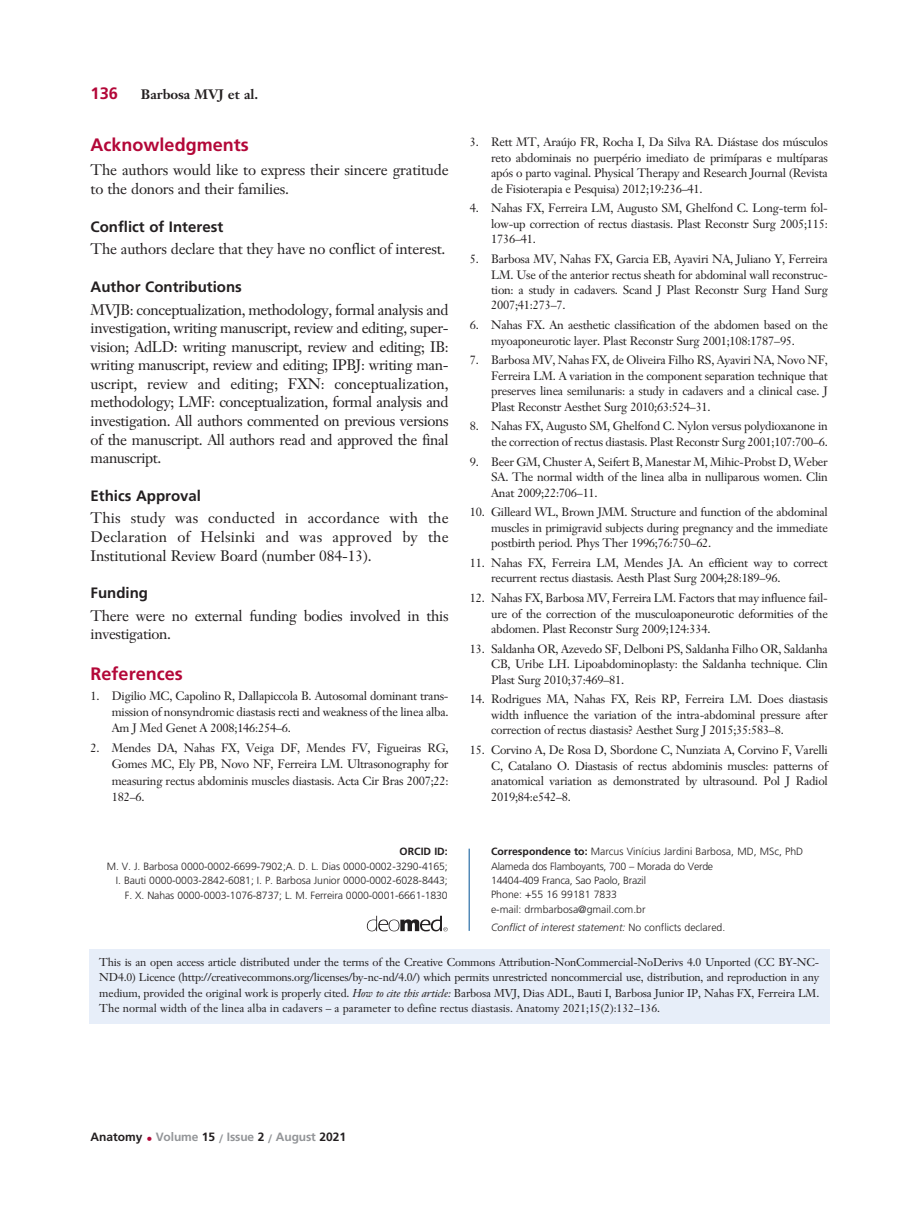
<style>
.page{position:relative;width:919px;height:1217px;background:#fff}
.page>*{position:absolute;margin:0;border:0;box-sizing:border-box;transform-origin:0 0}
.t1{font:700 18px "Frutiger";color:#b30738}
.t2{font:700 16.5px "Frutiger";color:#b30738}
.t3{font:15px/18.6px "Janson Text";letter-spacing:-.015em;color:#231f20}
.t4{font:700 15px "Frutiger";color:#231f20}
.t5{font:700 13.5px "Janson Text";color:#231f20}
.t6{font:12px/15.5px "Janson Text";letter-spacing:-.02em;color:#231f20;text-align:justify}
.t7{font:700 12px "Frutiger";letter-spacing:-.01em;color:#939598}
.t8{font:11.25px/15.6px "Janson Text";color:#231f20;text-align:justify}
.t9{font:300 10.5px/14.2px "Frutiger";letter-spacing:-.01em;color:#231f20}
.t10{font:italic 300 10.5px "Frutiger";color:#231f20}
.t11{font:700 10.5px "Frutiger";color:#231f20}
.s1{font-weight:700}
.s2{font-style:normal}
.s3{font-style:italic}
.s4{color:#231f20}
.s5{color:#b30738}
</style>
<div class="page">
<hr style="left:469px;top:848px;width:1px;height:82px;background:#005295">
<div style="left:89px;top:948px;width:740px;height:75px;background:#e7eef9"></div>
<svg style="left:367px;top:915px;width:80px;height:16px"></svg>
<h2 class="t2" style="left:91px;top:87px;width:29px">136</h2>
<p class="t5" style="left:141px;top:89px;width:119px">Barbosa MVJ et al.</p>
<h1 class="t1" style="left:91px;top:138px;width:159px">Acknowledgments</h1>
<p class="t3" style="left:91px;top:161px;width:359px;line-height:19.4px">The authors would like to express their sincere gratitude to the donors and their families.</p>
<p class="t4" style="left:91px;top:220px;width:134px">Conflict of Interest</p>
<p class="t3" style="left:91px;top:241px;width:356px">The authors declare that they have no conflict of interest.</p>
<p class="t4" style="left:91px;top:280px;width:153px">Author Contributions</p>
<p class="t3" style="left:91px;top:301px;width:359px;text-align:justify">MVJB: conceptualization, methodology, formal analysis and investigation, writing manuscript, review and editing, super&shy;vision; AdLD: writing manuscript, review and editing; IB: writing manuscript, review and editing; IPBJ: writing man&shy;uscript, review and editing; FXN: conceptualization, methodology; LMF: conceptualization, formal analysis and investigation. All authors commented on previous versions of the manuscript. All authors read and approved the final manuscript.</p>
<p class="t4" style="left:91px;top:489px;width:112px">Ethics Approval</p>
<p class="t3" style="left:91px;top:510px;width:359px;text-align:justify">This study was conducted in accordance with the Declaration of Helsinki and was approved by the Institutional Review Board (number 084-13).</p>
<p class="t4" style="left:91px;top:586px;width:59px">Funding</p>
<p class="t3" style="left:91px;top:607px;width:359px">There were no external funding bodies involved in this investigation.</p>
<h1 class="t1" style="left:91px;top:666px;width:93px">References</h1>
<p class="t6" style="left:112px;top:689px;width:338px;line-height:16px;text-indent:-21px">1. Digilio MC, Capolino R, Dallapiccola B. Autosomal dominant trans&shy;mission of nonsyndromic diastasis recti and weakness of the linea alba.<br>Am J Med Genet A 2008;146:254–6.</p>
<p class="t6" style="left:112px;top:741px;width:338px;line-height:16px;text-indent:-21px">2. Mendes DA, Nahas FX, Veiga DF, Mendes FV, Figueiras RG, Gomes MC, Ely PB, Novo NF, Ferreira LM. Ultrasonography for measuring rectus abdominis muscles diastasis. Acta Cir Bras 2007;22:<br>182–6.</p>
<p class="t6" style="left:491px;top:136px;width:338px;text-indent:-21px">3. Rett MT, Araújo FR, Rocha I, Da Silva RA. Diástase dos músculos reto abdominais no puerpério imediato de primíparas e multíparas após o parto vaginal. Physical Therapy and Research Journal (Revista de Fisioterapia e Pesquisa) 2012;19:236–41.</p>
<p class="t6" style="left:491px;top:202px;width:338px;text-indent:-21px">4. Nahas FX, Ferreira LM, Augusto SM, Ghelfond C. Long-term fol&shy;low-up correction of rectus diastasis. Plast Reconstr Surg 2005;115:<br>1736–41.</p>
<p class="t6" style="left:491px;top:252px;width:338px;text-indent:-21px">5. Barbosa MV, Nahas FX, Garcia EB, Ayaviri NA, Juliano Y, Ferreira LM. Use of the anterior rectus sheath for abdominal wall reconstruc&shy;tion: a study in cadavers. Scand J Plast Reconstr Surg Hand Surg 2007;41:273–7.</p>
<p class="t6" style="left:491px;top:318px;width:338px;text-indent:-21px">6. Nahas FX. An aesthetic classification of the abdomen based on the myoaponeurotic layer. Plast Reconstr Surg 2001;108:1787–95.</p>
<p class="t6" style="left:491px;top:353px;width:338px;text-indent:-21px">7. Barbosa MV, Nahas FX, de Oliveira Filho RS, Ayaviri NA, Novo NF, Ferreira LM. A variation in the component separation technique that preserves linea semilunaris: a study in cadavers and a clinical case. J Plast Reconstr Aesthet Surg 2010;63:524–31.</p>
<p class="t6" style="left:470px;top:420px;width:359px;text-align:right">8. Nahas FX, Augusto SM, Ghelfond C. Nylon versus polydioxanone in the correction of rectus diastasis. Plast Reconstr Surg 2001;107:700–6.</p>
<p class="t6" style="left:491px;top:455px;width:338px;text-indent:-21px">9. Beer GM, Chuster A, Seifert B, Manestar M, Mihic-Probst D, Weber SA. The normal width of the linea alba in nulliparous women. Clin Anat 2009;22:706–11.</p>
<p class="t6" style="left:491px;top:505px;width:338px;text-indent:-21px">10. Gilleard WL, Brown JMM. Structure and function of the abdominal muscles in primigravid subjects during pregnancy and the immediate postbirth period. Phys Ther 1996;76:750–62.</p>
<p class="t6" style="left:491px;top:556px;width:338px;text-indent:-21px">11. Nahas FX, Ferreira LM, Mendes JA. An efficient way to correct recurrent rectus diastasis. Aesth Plast Surg 2004;28:189–96.</p>
<p class="t6" style="left:491px;top:591px;width:338px;text-indent:-21px">12. Nahas FX, Barbosa MV, Ferreira LM. Factors that may influence fail&shy;ure of the correction of the musculoaponeurotic deformities of the abdomen. Plast Reconstr Surg 2009;124:334.</p>
<p class="t6" style="left:491px;top:642px;width:338px;text-indent:-21px">13. Saldanha OR, Azevedo SF, Delboni PS, Saldanha Filho OR, Saldanha CB, Uribe LH. Lipoabdominoplasty: the Saldanha technique. Clin Plast Surg 2010;37:469–81.</p>
<p class="t6" style="left:491px;top:692px;width:338px;text-indent:-21px">14. Rodrigues MA, Nahas FX, Reis RP, Ferreira LM. Does diastasis width influence the variation of the intra-abdominal pressure after correction of rectus diastasis? Aesthet Surg J 2015;35:583–8.</p>
<p class="t6" style="left:491px;top:743px;width:338px;text-indent:-21px">15. Corvino A, De Rosa D, Sbordone C, Nunziata A, Corvino F, Varelli C, Catalano O. Diastasis of rectus abdominis muscles: patterns of anatomical variation as demonstrated by ultrasound. Pol J Radiol 2019;84:e542–8.</p>
<p class="t9" style="left:491px;top:845px;width:314px"><span class="s1">Correspondence to:</span> Marcus Vinícius Jardini Barbosa, MD, MSc, PhD Alameda dos Flamboyants, 700 – Morada do Verde<br>14404-409 Franca, Sao Paolo, Brazil<br>Phone: +55 16 99181 7833<br>e-mail: drmbarbosa@gmail.com.br</p>
<p class="t10" style="left:491px;top:923px;width:236px">Conflict of interest statement: <span class="s2">No conflicts declared.</span></p>
<p class="t8" style="left:99px;top:954px;width:721px">This is an open access article distributed under the terms of the Creative Commons Attribution-NonCommercial-NoDerivs 4.0 Unported (CC BY-NC-ND4.0) Licence (http://creativecommons.org/licenses/by-nc-nd/4.0/) which permits unrestricted noncommercial use, distribution, and reproduction in any medium, provided the original work is properly cited. <span class="s3">How to cite this article:</span> Barbosa MVJ, Dias ADL, Bauti I, Barbosa Junior IP, Nahas FX, Ferreira LM.<br>The normal width of the linea alba in cadavers – a parameter to define rectus diastasis. Anatomy 2021;15(2):132–136.</p>
<p class="t11" style="left:399px;top:847px;width:50px">ORCID ID:</p>
<p class="t9" style="left:107px;top:860px;width:342px;text-align:right">M. V. J. Barbosa 0000-0002-6699-7902;A. D. L. Dias 0000-0002-3290-4165;<br>I. Bauti 0000-0003-2842-6081; I. P. Barbosa Junior 0000-0002-6028-8443;<br>F. X. Nahas 0000-0003-1076-8737; L. M. Ferreira 0000-0001-6661-1830</p>
<p class="t7" style="left:91px;top:1132px;width:257px"><span class="s4">Anatomy</span> <span class="s5">•</span> Volume <span class="s4">15</span> / Issue <span class="s4">2</span> / August <span class="s4">2021</span></p>
</div>
